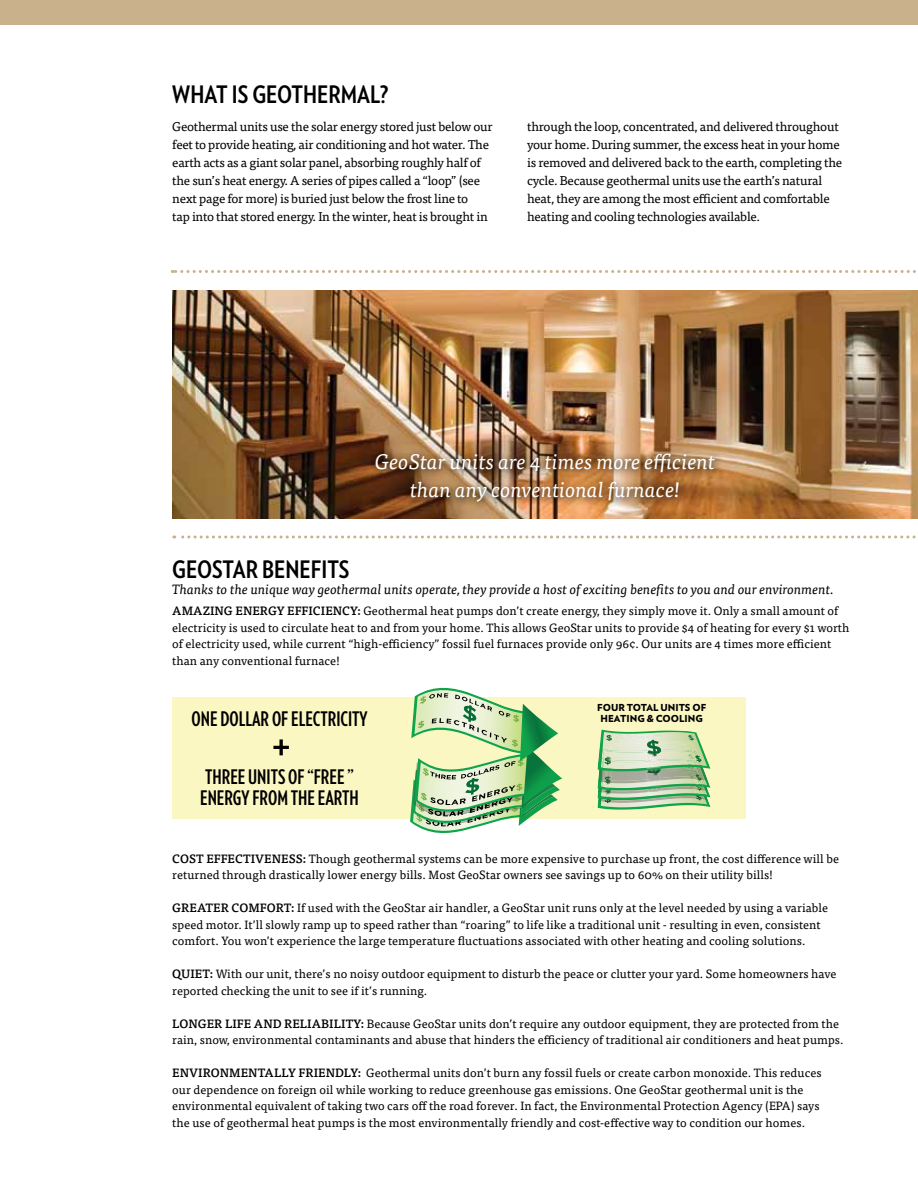
<style>
.page{position:relative;width:918px;height:1188px;background:#fff}
.page>*{position:absolute;margin:0;border:0;box-sizing:border-box;transform-origin:0 0}
.t1{font:700 24px "Verlag Condensed";color:#000}
.t2{font:italic 21px/28.5px "Tisa OT";color:#fff;text-align:center}
.t3{font:700 19.95px/21.5px "Verlag Compressed";color:#000}
.t4{font:italic 13.5px "Tisa OT";color:#000}
.t5{font:12.75px/18px "Tisa OT";letter-spacing:-.02em;color:#000}
.t6{font:12px/16.5px "Tisa OT";letter-spacing:.005em;color:#000}
.t7{font:900 9.6px/11.1px "Verlag";color:#000;text-align:center}
.s1{font-weight:500}
</style>
<div class="page">
<svg style="left:172px;top:270px;width:744px;height:3px"></svg>
<svg style="left:174px;top:536px;width:742px;height:2px"></svg>
<div style="left:0;top:0;width:918px;height:25px;background:#c8b18b"></div>
<img style="left:172px;top:291px;width:746px;height:227px">
<div style="left:369px;top:447px;width:355px;height:64px;background:#000;opacity:.92"></div>
<div style="left:172px;top:697px;width:574px;height:122px;background:#fbf7c3"></div>
<svg style="left:410px;top:688px;width:152px;height:145px"></svg>
<svg style="left:273px;top:739px;width:16px;height:16px"></svg>
<svg style="left:597px;top:730px;width:114px;height:80px;background:#accca2"></svg>
<img style="left:646px;top:752px;width:15px;height:42px">
<img style="left:695px;top:774px;width:7px;height:14px">
<h1 class="t1" style="left:172px;top:77px;width:218px">WHAT IS GEOTHERMAL?</h1>
<p class="t5" style="left:172px;top:118px;width:322px">Geothermal units use the solar energy stored just below our feet to provide heating, air conditioning and hot water. The earth acts as a giant solar panel, absorbing roughly half of the sun’s heat energy. A series of pipes called a “loop” (see next page for more) is buried just below the frost line to<br>tap into that stored energy. In the winter, heat is brought in</p>
<p class="t5" style="left:527px;top:118px;width:316px">through the loop, concentrated, and delivered throughout your home. During summer, the excess heat in your home is removed and delivered back to the earth, completing the cycle. Because geothermal units use the earth’s natural heat, they are among the most efficient and comfortable heating and cooling technologies available.</p>
<h2 class="t2" style="left:375px;top:447px;width:342px">GeoStar units are 4 times more efficient than any conventional furnace!</h2>
<h1 class="t1" style="left:172px;top:551px;width:179px">GEOSTAR BENEFITS</h1>
<p class="t4" style="left:172px;top:581px;width:663px">Thanks to the unique way geothermal units operate, they provide a host of exciting benefits to you and our environment.</p>
<p class="t6" style="left:172px;top:603px;width:679px"><span class="s1">AMAZING ENERGY EFFICIENCY:</span> Geothermal heat pumps don’t create energy, they simply move it. Only a small amount of electricity is used to circulate heat to and from your home. This allows GeoStar units to provide $4 of heating for every $1 worth of electricity used, while current “high-efficiency” fossil fuel furnaces provide only 96¢. Our units are 4 times more efficient than any conventional furnace!</p>
<h3 class="t3" style="left:192px;top:707px;width:177px">ONE DOLLAR OF ELECTRICITY</h3>
<p class="t7" style="left:597px;top:701px;width:111px">FOUR TOTAL UNITS OF<br>HEATING &amp; COOLING</p>
<h3 class="t3" style="left:200px;top:765px;width:160px">THREE UNITS OF “FREE ”<br>ENERGY FROM THE EARTH</h3>
<p class="t6" style="left:172px;top:850px;width:668px"><span class="s1">COST EFFECTIVENESS:</span> Though geothermal systems can be more expensive to purchase up front, the cost difference will be returned through drastically lower energy bills. Most GeoStar owners see savings up to 60% on their utility bills!</p>
<p class="t6" style="left:172px;top:900px;width:657px"><span class="s1">GREATER COMFORT:</span> If used with the GeoStar air handler, a GeoStar unit runs only at the level needed by using a variable speed motor. It’ll slowly ramp up to speed rather than “roaring” to life like a traditional unit - resulting in even, consistent comfort. You won’t experience the large temperature fluctuations associated with other heating and cooling solutions.</p>
<p class="t6" style="left:172px;top:966px;width:666px"><span class="s1">QUIET:</span> With our unit, there’s no noisy outdoor equipment to disturb the peace or clutter your yard. Some homeowners have reported checking the unit to see if it’s running.</p>
<p class="t6" style="left:172px;top:1015px;width:673px"><span class="s1">LONGER LIFE AND RELIABILITY:</span> Because GeoStar units don’t require any outdoor equipment, they are protected from the rain, snow, environmental contaminants and abuse that hinders the efficiency of traditional air conditioners and heat pumps.</p>
<p class="t6" style="left:172px;top:1065px;width:651px"><span class="s1">ENVIRONMENTALLY FRIENDLY:</span> Geothermal units don’t burn any fossil fuels or create carbon monoxide. This reduces our dependence on foreign oil while working to reduce greenhouse gas emissions. One GeoStar geothermal unit is the environmental equivalent of taking two cars off the road forever. In fact, the Environmental Protection Agency (EPA) says the use of geothermal heat pumps is the most environmentally friendly and cost-effective way to condition our homes.</p>
</div>
